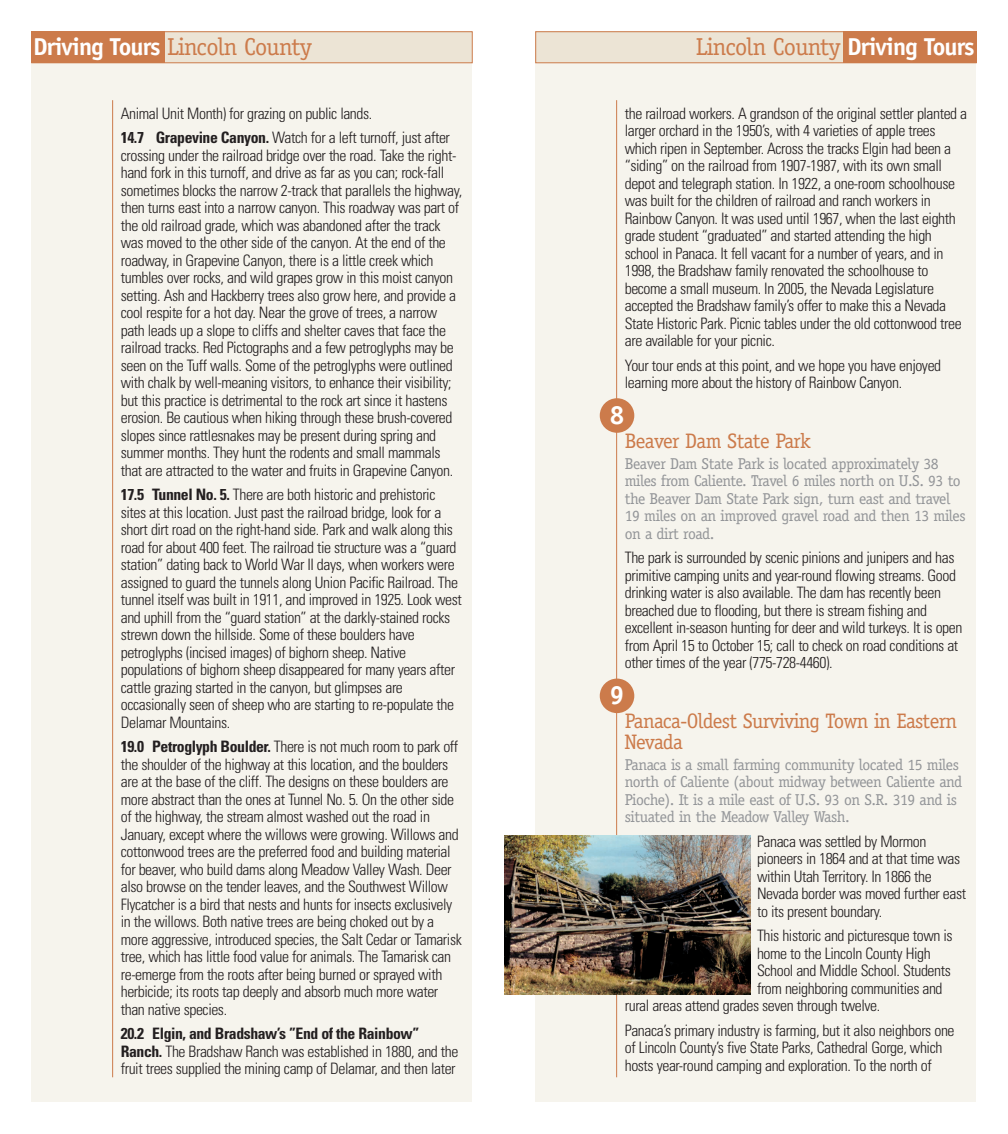
<style>
.page{position:relative;width:1008px;height:1134px;background:#fff}
.page>*{position:absolute;margin:0;border:0;box-sizing:border-box;transform-origin:0 0}
.t1{font:700 26.25px "Officina Sans";color:#fff}
.t2{font:24.5px "Officina Serif";letter-spacing:-.03em;color:#cc7b4b}
.t3{font:21px/21px "Officina Serif";letter-spacing:-.03em;color:#cc7b4b}
.t4{font:300 condensed 15.75px/17.5px "Univers";letter-spacing:-.025em;color:#231f20}
.t5{font:15.75px/17.5px "Officina Serif";letter-spacing:-.03em;color:#939598}
.s1{font-family:"Officina Sans";font-weight:700;color:#fff}
.s2{font-weight:700}
</style>
<div class="page">
<div style="left:32px;top:32px;width:440px;height:1070px;background:#f6f4ed"></div>
<div style="left:536px;top:32px;width:440px;height:1070px;background:#f6f4ed"></div>
<div style="left:536px;top:32px;width:440px;height:31px;background:#ece4d5"></div>
<div style="left:535px;top:32px;width:441px;height:31px;border:1px solid #cc7b4b"></div>
<div style="left:843px;top:32px;width:133px;height:31px;background:#cc7b4b"></div>
<div style="left:32px;top:32px;width:440px;height:31px;background:#ece4d5"></div>
<div style="left:31px;top:32px;width:441px;height:31px;border:1px solid #cc7b4b"></div>
<div style="left:32px;top:32px;width:133px;height:31px;background:#cc7b4b"></div>
<hr style="left:112px;top:100px;width:1px;height:977px;background:#cc7b4b">
<hr style="left:616px;top:100px;width:1px;height:977px;background:#cc7b4b">
<img style="left:504px;top:836px;width:246px;height:159px">
<div style="left:600px;top:398px;width:34px;height:35px;background:#cc7b4b;border-radius:50%"></div>
<div style="left:600px;top:679px;width:34px;height:34px;background:#cc7b4b;border-radius:50%"></div>
<h2 class="t2" style="left:33px;top:37px;width:280px"><span class="s1">Driving Tours</span> Lincoln County</h2>
<h2 class="t2" style="left:696px;top:37px;width:280px">Lincoln County <span class="s1">Driving Tours</span></h2>
<p class="t4" style="left:121px;top:103px;width:331px;line-height:24.5px">Animal Unit Month) for grazing on public lands.<br><span class="s2">14.7 Grapevine Canyon.</span> Watch for a left turnoff, just after</p>
<p class="t4" style="left:121px;top:148px;width:343px">crossing under the railroad bridge over the road. Take the right&shy;hand fork in this turnoff, and drive as far as you can; rock-fall sometimes blocks the narrow 2-track that parallels the highway, then turns east into a narrow canyon. This roadway was part of the old railroad grade, which was abandoned after the track was moved to the other side of the canyon. At the end of the roadway, in Grapevine Canyon, there is a little creek which tumbles over rocks, and wild grapes grow in this moist canyon setting. Ash and Hackberry trees also grow here, and provide a cool respite for a hot day. Near the grove of trees, a narrow path leads up a slope to cliffs and shelter caves that face the railroad tracks. Red Pictographs and a few petroglyphs may be seen on the Tuff walls. Some of the petroglyphs were outlined with chalk by well-meaning visitors, to enhance their visibility; but this practice is detrimental to the rock art since it hastens erosion. Be cautious when hiking through these brush-covered slopes since rattlesnakes may be present during spring and summer months. They hunt the rodents and small mammals that are attracted to the water and fruits in Grapevine Canyon.</p>
<p class="t4" style="left:121px;top:488px;width:343px"><span class="s2">17.5 Tunnel No. 5.</span> There are both historic and prehistoric sites at this location. Just past the railroad bridge, look for a short dirt road on the right-hand side. Park and walk along this road for about 400 feet. The railroad tie structure was a “guard station” dating back to World War II days, when workers were assigned to guard the tunnels along Union Pacific Railroad. The tunnel itself was built in 1911, and improved in 1925. Look west and uphill from the “guard station” at the darkly-stained rocks strewn down the hillside. Some of these boulders have petroglyphs (incised images) of bighorn sheep. Native populations of bighorn sheep disappeared for many years after cattle grazing started in the canyon, but glimpses are occasionally seen of sheep who are starting to re-populate the Delamar Mountains.</p>
<p class="t4" style="left:121px;top:740px;width:343px"><span class="s2">19.0 Petroglyph Boulder.</span> There is not much room to park off the shoulder of the highway at this location, and the boulders are at the base of the cliff. The designs on these boulders are more abstract than the ones at Tunnel No. 5. On the other side of the highway, the stream almost washed out the road in January, except where the willows were growing. Willows and cottonwood trees are the preferred food and building material for beaver, who build dams along Meadow Valley Wash. Deer also browse on the tender leaves, and the Southwest Willow Flycatcher is a bird that nests and hunts for insects exclusively in the willows. Both native trees are being choked out by a more aggressive, introduced species, the Salt Cedar or Tamarisk tree, which has little food value for animals. The Tamarisk can re-emerge from the roots after being burned or sprayed with herbicide; its roots tap deeply and absorb much more water than native species.</p>
<p class="t4" style="left:121px;top:1027px;width:339px"><span class="s2">20.2 Elgin, and Bradshaw’s ”End of the Rainbow”<br>Ranch.</span> The Bradshaw Ranch was established in 1880, and the fruit trees supplied the mining camp of Delamar, and then later</p>
<p class="t4" style="left:625px;top:106px;width:344px">the railroad workers. A grandson of the original settler planted a larger orchard in the 1950’s, with 4 varieties of apple trees which ripen in September. Across the tracks Elgin had been a “siding” on the railroad from 1907-1987, with its own small depot and telegraph station. In 1922, a one-room schoolhouse was built for the children of railroad and ranch workers in Rainbow Canyon. It was used until 1967, when the last eighth grade student “graduated” and started attending the high school in Panaca. It fell vacant for a number of years, and in 1998, the Bradshaw family renovated the schoolhouse to become a small museum. In 2005, the Nevada Legislature accepted the Bradshaw family’s offer to make this a Nevada State Historic Park. Picnic tables under the old cottonwood tree are available for your picnic.</p>
<p class="t4" style="left:625px;top:358px;width:318px">Your tour ends at this point, and we hope you have enjoyed learning more about the history of Rainbow Canyon.</p>
<h1 class="t1" style="left:610px;top:405px;width:16px">8</h1>
<h3 class="t3" style="left:625px;top:432px;width:188px">Beaver Dam State Park</h3>
<p class="t5" style="left:625px;top:456px;width:342px">Beaver Dam State Park is located approximately 38 miles from Caliente. Travel 6 miles north on U.S. 93 to the Beaver Dam State Park sign, turn east and travel 19 miles on an improved gravel road and then 13 miles on a dirt road.</p>
<p class="t4" style="left:625px;top:551px;width:339px">The park is surrounded by scenic pinions and junipers and has primitive camping units and year-round flowing streams. Good drinking water is also available. The dam has recently been breached due to flooding, but there is stream fishing and excellent in-season hunting for deer and wild turkeys. It is open from April 15 to October 15; call to check on road conditions at other times of the year (775-728-4460).</p>
<h1 class="t1" style="left:610px;top:685px;width:16px">9</h1>
<h3 class="t3" style="left:625px;top:712px;width:334px">Panaca-Oldest Surviving Town in Eastern<br>Nevada</h3>
<p class="t5" style="left:625px;top:757px;width:339px">Panaca is a small farming community located 15 miles north of Caliente (about midway between Caliente and Pioche). It is a mile east of U.S. 93 on S.R. 319 and is situated in the Meadow Valley Wash.</p>
<p class="t4" style="left:757px;top:834px;width:211px">Panaca was settled by Mormon pioneers in 1864 and at that time was within Utah Territory. In 1866 the<br>Nevada border was moved further east to its present boundary.</p>
<p class="t4" style="left:757px;top:929px;width:197px">This historic and picturesque town is</p>
<p class="t4" style="left:757px;top:946px;width:175px">home to the Lincoln County High</p>
<p class="t4" style="left:757px;top:964px;width:195px">School and Middle School. Students</p>
<p class="t4" style="left:757px;top:981px;width:187px">from neighboring communities and</p>
<p class="t4" style="left:625px;top:999px;width:257px">rural areas attend grades seven through twelve.</p>
<p class="t4" style="left:625px;top:1023px;width:331px">Panaca’s primary industry is farming, but it also neighbors one of Lincoln County’s five State Parks, Cathedral Gorge, which hosts year-round camping and exploration. To the north of</p>
</div>
